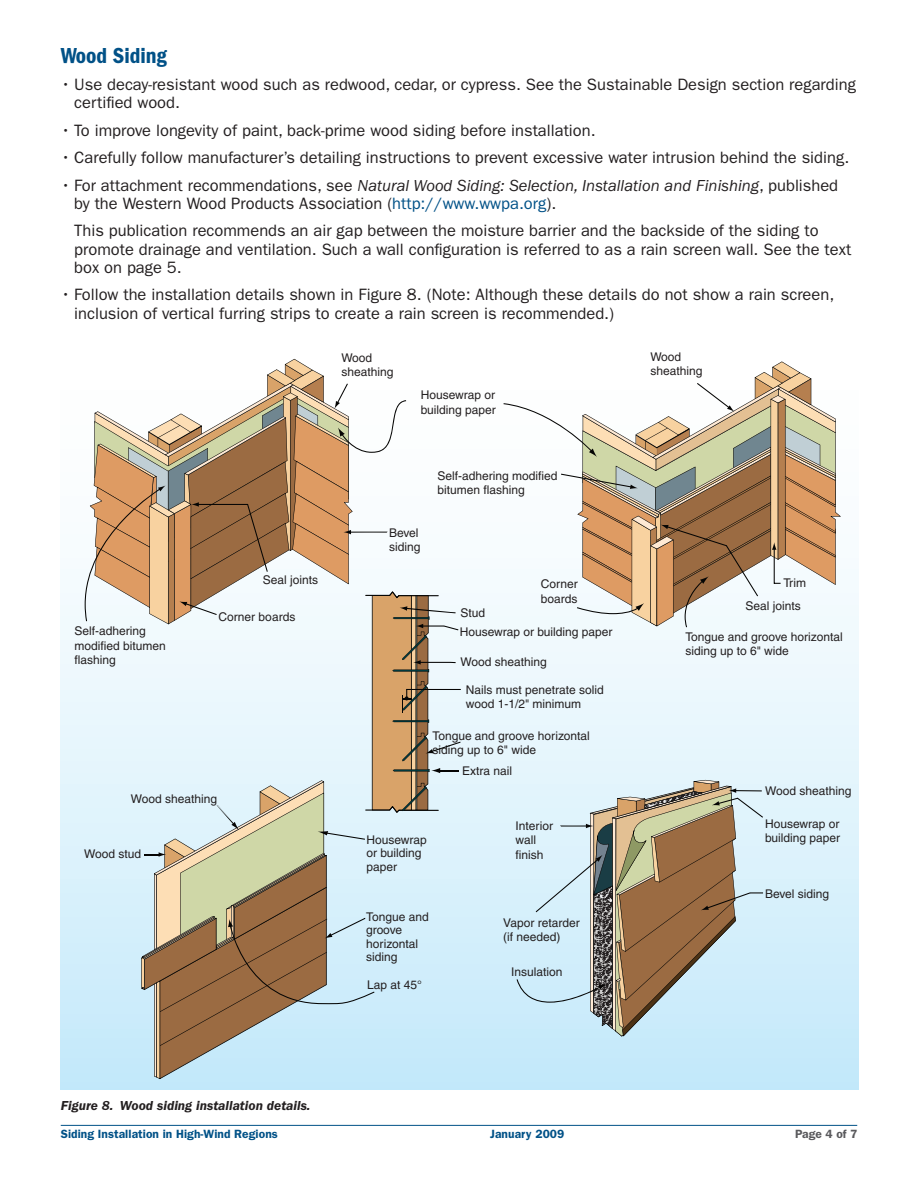
<style>
.page{position:relative;width:918px;height:1188px;background:#fff}
.page>*{position:absolute;margin:0;border:0;box-sizing:border-box;transform-origin:0 0}
.RA_Heading_2{font:22.5px "ITC Franklin Gothic Std Dm Cd";color:#005187}
.RA_body_bullet{font:16.5px/18.3px "ITC Franklin Gothic Std";color:#231f20}
.HGCC_caption{font:italic 600 13.5px "ITC Franklin Gothic Std";color:#231f20}
.t1{font:12px/14.4px "Helvetica";color:#231f20}
.t2{font:600 12px "ITC Franklin Gothic Std";letter-spacing:.005em;color:#005187}
.t3{font:600 12px "ITC Franklin Gothic Std";color:#5a5a5d}
.s1{font-style:italic}
.s2{color:#005187}
</style>
<div class="page">
<hr style="left:61px;top:1125px;width:796px;height:1px;background:#005187">
<div style="left:61px;top:339px;width:798px;height:751px;background:linear-gradient(to bottom,#fff,#c7eafa)"></div>
<svg style="left:517px;top:780px;width:246px;height:257px"></svg>
<svg style="left:504px;top:362px;width:337px;height:265px"></svg>
<svg style="left:85px;top:359px;width:376px;height:720px"></svg>
<p class="RA_Heading_2" style="left:61px;top:42px;width:108px">Wood Siding</p>
<p class="RA_body_bullet" style="left:74px;top:75px;width:783px;text-indent:-14px">• Use decay-resistant wood such as redwood, cedar, or cypress. See the Sustainable Design section regarding certified wood.</p>
<p class="RA_body_bullet" style="left:61px;top:121px;width:536px">• To improve longevity of paint, back-prime wood siding before installation.</p>
<p class="RA_body_bullet" style="left:61px;top:149px;width:790px">• Carefully follow manufacturer’s detailing instructions to prevent excessive water intrusion behind the siding.</p>
<p class="RA_body_bullet" style="left:74px;top:176px;width:765px;text-indent:-14px">• For attachment recommendations, see <span class="s1">Natural Wood Siding: Selection, Installation and Finishing</span>, published by the Western Wood Products Association (<span class="s2">http://www.wwpa.org</span>).</p>
<p class="RA_body_bullet" style="left:74px;top:222px;width:779px">This publication recommends an air gap between the moisture barrier and the backside of the siding to promote drainage and ventilation. Such a wall configuration is referred to as a rain screen wall. See the text box on page 5.</p>
<p class="RA_body_bullet" style="left:74px;top:286px;width:762px;text-indent:-14px">• Follow the installation details shown in Figure 8. (Note: Although these details do not show a rain screen, inclusion of vertical furring strips to create a rain screen is recommended.)</p>
<p class="t1" style="left:74px;top:624px;width:93px">Self-adhering modified bitumen flashing</p>
<p class="t1" style="left:263px;top:573px;width:57px">Seal joints</p>
<p class="t1" style="left:218px;top:610px;width:78px">Corner boards</p>
<p class="t1" style="left:131px;top:791px;width:88px">Wood sheathing</p>
<p class="t1" style="left:84px;top:847px;width:58px">Wood stud</p>
<p class="t1" style="left:341px;top:350px;width:54px">Wood sheathing</p>
<p class="t1" style="left:421px;top:388px;width:77px">Housewrap or building paper</p>
<p class="t1" style="left:437px;top:468px;width:122px">Self-adhering modified bitumen flashing</p>
<p class="t1" style="left:389px;top:525px;width:33px">Bevel siding</p>
<p class="t1" style="left:541px;top:577px;width:38px">Corner boards</p>
<p class="t1" style="left:460px;top:604px;width:154px;line-height:18.9px">Stud<br>Housewrap or building paper</p>
<p class="t1" style="left:460px;top:655px;width:88px">Wood sheathing</p>
<p class="t1" style="left:466px;top:682px;width:140px">Nails must penetrate solid wood 1-1/2" minimum</p>
<p class="t1" style="left:432px;top:728px;width:159px">Tongue and groove horizontal siding up to 6" wide</p>
<p class="t1" style="left:462px;top:763px;width:52px">Extra nail</p>
<p class="t1" style="left:367px;top:833px;width:62px;line-height:13.5px">Housewrap or building paper</p>
<p class="t1" style="left:366px;top:910px;width:64px;line-height:13.5px">Tongue and groove horizontal siding</p>
<p class="t1" style="left:367px;top:977px;width:56px">Lap at 45°</p>
<p class="t1" style="left:516px;top:819px;width:39px">Interior wall finish</p>
<p class="t1" style="left:503px;top:915px;width:78px">Vapor retarder (if needed)</p>
<p class="t1" style="left:511px;top:965px;width:53px">Insulation</p>
<p class="t1" style="left:650px;top:349px;width:54px">Wood sheathing</p>
<p class="t1" style="left:783px;top:575px;width:24px">Trim</p>
<p class="t1" style="left:745px;top:598px;width:57px">Seal joints</p>
<p class="t1" style="left:685px;top:629px;width:159px">Tongue and groove horizontal siding up to 6" wide</p>
<p class="t1" style="left:765px;top:784px;width:88px">Wood sheathing</p>
<p class="t1" style="left:765px;top:816px;width:77px">Housewrap or building paper</p>
<p class="t1" style="left:765px;top:886px;width:66px">Bevel siding</p>
<p class="HGCC_caption" style="left:61px;top:1097px;width:251px">Figure 8. Wood siding installation details.</p>
<p class="t2" style="left:61px;top:1127px;width:219px">Siding Installation in High-Wind Regions</p>
<p class="t2" style="left:490px;top:1127px;width:76px">January 2009</p>
<p class="t3" style="left:795px;top:1127px;width:64px">Page 4 of 7</p>
</div>
